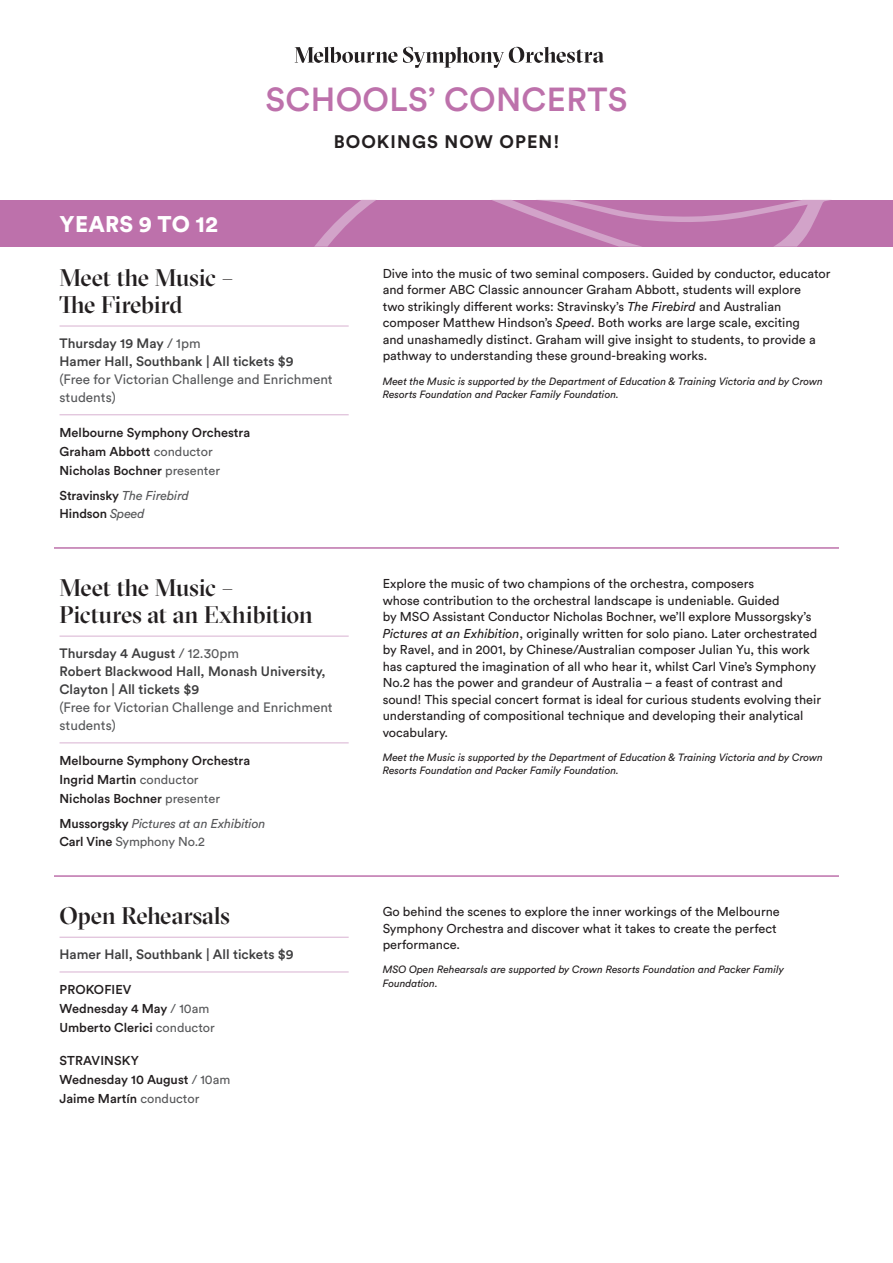
<style>
.page{position:relative;width:893px;height:1263px;background:#fff}
.page>*{position:absolute;margin:0;border:0;box-sizing:border-box;transform-origin:0 0}
.t1{font:500 33px "Circular Pro";letter-spacing:.01em;color:#bd71ab}
.Presenter___Date{font:500 24px/27px "GT Sectra Display";letter-spacing:-.01em;color:#231f20}
.HEADERS_WITH_UNDERLI{font:900 22.5px "Circular Pro";letter-spacing:.01em;color:#fff}
.t2{font:700 18px "Circular Pro";letter-spacing:.06em;color:#231f20}
.Series___Date___Time{font:500 13.5px/18px "Circular Pro";color:#3e3e3f}
.Series___Date___Time-2{font:13.5px/18px "Circular Pro";color:#57585a}
.Text{font:12.75px/16.5px "Circular Pro";color:#231f20}
.Orchestra___Rep{font:500 12.75px "Circular Pro";color:#231f20}
.Orchestra___Rep-2{font:italic 12.75px "Circular Pro";letter-spacing:-.01em;color:#57585a}
.Orchestra___Rep-3{font:12.75px "Circular Pro";letter-spacing:-.01em;color:#57585a}
.donors{font:italic 10.5px/13.5px "Circular Pro";color:#231f20}
.s1{font-weight:500;color:#3e3e3f}
.s2{font-weight:400;color:#57585a}
.s3{font-weight:500;font-style:normal;color:#231f20}
.s4{font-weight:400;font-style:italic;color:#57585a}
.s5{font-weight:500;color:#231f20}
.s6{font-style:italic}
</style>
<div class="page">
<svg style="left:295px;top:47px;width:309px;height:21px"></svg>
<div style="left:0;top:200px;width:893px;height:47px;background:#bd71ab"></div>
<svg style="left:492px;top:200px;width:338px;height:47px"></svg>
<svg style="left:314px;top:200px;width:62px;height:47px"></svg>
<hr style="left:60px;top:326px;width:289px;height:1px;background:#d8b1d1">
<hr style="left:60px;top:414px;width:289px;height:1px;background:#d8b1d1">
<hr style="left:60px;top:636px;width:289px;height:1px;background:#d8b1d1">
<hr style="left:60px;top:742px;width:289px;height:1px;background:#d8b1d1">
<hr style="left:60px;top:937px;width:289px;height:1px;background:#d8b1d1">
<hr style="left:60px;top:971px;width:289px;height:1px;background:#d8b1d1">
<hr style="left:54px;top:547px;width:785px;height:2px;background:#bd71ab">
<hr style="left:54px;top:875px;width:785px;height:2px;background:#bd71ab">
<p class="t1" style="left:265px;top:77px;width:364px">SCHOOLS’ CONCERTS</p>
<p class="t2" style="left:334px;top:129px;width:227px">BOOKINGS NOW OPEN!</p>
<p class="HEADERS_WITH_UNDERLI" style="left:60px;top:209px;width:160px">YEARS 9 TO 12</p>
<p class="Presenter___Date" style="left:60px;top:263px;width:175px">Meet the Music –<br>The Firebird</p>
<p class="Series___Date___Time-2" style="left:60px;top:333px;width:275px"><span class="s1">Thursday 19 May</span> / 1pm<br><span class="s1">Hamer Hall, Southbank | All tickets $9<br></span>(Free for Victorian Challenge and Enrichment students)</p>
<p class="Orchestra___Rep" style="left:60px;top:424px;width:192px">Melbourne Symphony Orchestra</p>
<p class="Orchestra___Rep" style="left:60px;top:443px;width:155px">Graham Abbott <span class="s2">conductor</span></p>
<p class="Orchestra___Rep" style="left:60px;top:461px;width:162px">Nicholas Bochner <span class="s2">presenter</span></p>
<p class="Orchestra___Rep-2" style="left:60px;top:486px;width:131px"><span class="s3">Stravinsky</span> The Firebird</p>
<p class="Orchestra___Rep" style="left:60px;top:505px;width:87px">Hindson <span class="s4">Speed</span></p>
<p class="Presenter___Date" style="left:60px;top:573px;width:255px">Meet the Music –<br>Pictures at an Exhibition</p>
<p class="Series___Date___Time" style="left:60px;top:643px;width:275px">Thursday 4 August <span class="s2">/ 12.30pm<br></span>Robert Blackwood Hall, Monash University,<br>Clayton | All tickets $9<br><span class="s2">(Free for Victorian Challenge and Enrichment students)</span></p>
<p class="Orchestra___Rep" style="left:60px;top:752px;width:192px">Melbourne Symphony Orchestra</p>
<p class="Orchestra___Rep" style="left:60px;top:771px;width:141px">Ingrid Martin <span class="s2">conductor</span></p>
<p class="Orchestra___Rep" style="left:60px;top:789px;width:162px">Nicholas Bochner <span class="s2">presenter</span></p>
<p class="Orchestra___Rep-2" style="left:60px;top:815px;width:208px"><span class="s3">Mussorgsky</span> Pictures at an Exhibition</p>
<p class="Orchestra___Rep-3" style="left:60px;top:833px;width:147px"><span class="s5">Carl Vine</span> Symphony No.2</p>
<p class="Presenter___Date" style="left:60px;top:901px;width:172px">Open Rehearsals</p>
<p class="Series___Date___Time" style="left:60px;top:944px;width:236px">Hamer Hall, Southbank | All tickets $9</p>
<p class="Orchestra___Rep" style="left:60px;top:981px;width:73px">PROKOFIEV</p>
<p class="Orchestra___Rep" style="left:60px;top:1000px;width:151px">Wednesday 4 May <span class="s2">/ 10am</span></p>
<p class="Orchestra___Rep" style="left:60px;top:1018px;width:157px">Umberto Clerici <span class="s2">conductor</span></p>
<p class="Orchestra___Rep" style="left:60px;top:1052px;width:81px">STRAVINSKY</p>
<p class="Orchestra___Rep" style="left:60px;top:1071px;width:172px">Wednesday 10 August <span class="s2">/ 10am</span></p>
<p class="Orchestra___Rep" style="left:60px;top:1089px;width:141px">Jaime Martín <span class="s2">conductor</span></p>
<p class="Text" style="left:383px;top:265px;width:449px">Dive into the music of two seminal composers. Guided by conductor, educator and former ABC Classic announcer Graham Abbott, students will explore<br>two strikingly different works: Stravinsky’s <span class="s6">The Firebird</span> and Australian composer Matthew Hindson’s <span class="s6">Speed</span>. Both works are large scale, exciting<br>and unashamedly distinct. Graham will give insight to students, to provide a pathway to understanding these ground-breaking works.</p>
<p class="donors" style="left:383px;top:374px;width:442px">Meet the Music is supported by the Department of Education &amp; Training Victoria and by Crown<br>Resorts Foundation and Packer Family Foundation.</p>
<p class="Text" style="left:383px;top:575px;width:440px">Explore the music of two champions of the orchestra, composers<br>whose contribution to the orchestral landscape is undeniable. Guided<br>by MSO Assistant Conductor Nicholas Bochner, we’ll explore Mussorgsky’s <span class="s6">Pictures at an Exhibition</span>, originally written for solo piano. Later orchestrated by Ravel, and in 2001, by Chinese/Australian composer Julian Yu, this work has captured the imagination of all who hear it, whilst Carl Vine’s Symphony No.2 has the power and grandeur of Australia – a feast of contrast and sound! This special concert format is ideal for curious students evolving their understanding of compositional technique and developing their analytical vocabulary.</p>
<p class="donors" style="left:383px;top:750px;width:442px">Meet the Music is supported by the Department of Education &amp; Training Victoria and by Crown<br>Resorts Foundation and Packer Family Foundation.</p>
<p class="Text" style="left:383px;top:903px;width:399px">Go behind the scenes to explore the inner workings of the Melbourne<br>Symphony Orchestra and discover what it takes to create the perfect performance.</p>
<p class="donors" style="left:383px;top:962px;width:403px">MSO Open Rehearsals are supported by Crown Resorts Foundation and Packer Family<br>Foundation.</p>
</div>
